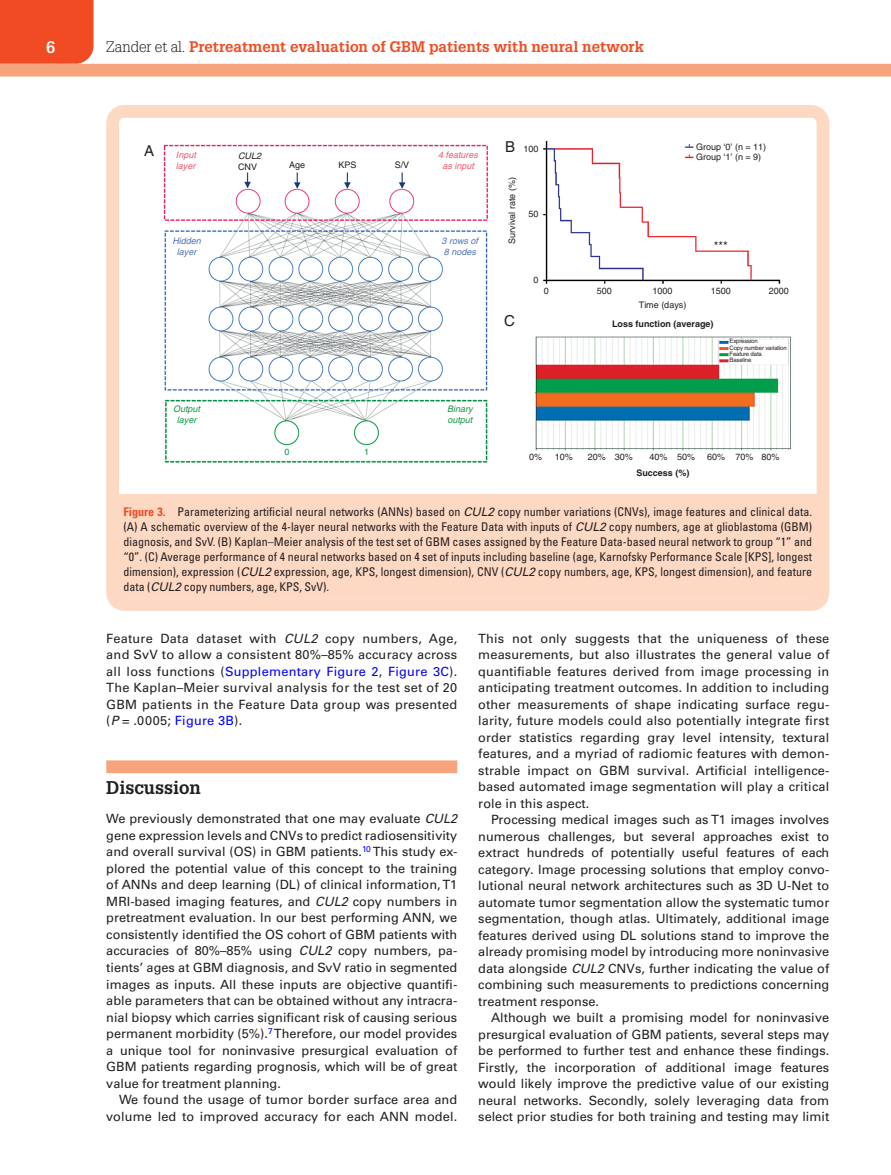
<style>
.page{position:relative;width:891px;height:1175px;background:#fff}
.page>*{position:absolute;margin:0;border:0;box-sizing:border-box;transform-origin:0 0}
.HeadA{font:700 18px "Glypha LT Std";color:#231f20}
.t1{font:700 16.5px "Glypha LT Std";color:#fff}
.t2{font:700 15px "Glypha LT Std";color:#f04b22}
.t3{font:15px "Helvetica";color:#231f20}
.TextInd{font:12.75px/16.5px "Univers LT Std";letter-spacing:.01em;color:#231f20;text-align:justify}
.Text{font:12.75px/16.5px "Univers LT Std";color:#231f20;text-align:justify}
.FigCapt{font:condensed 12px/15px "Univers LT Std";color:#231f20;text-align:justify}
.t4{font:12px "Helvetica";color:#231f20}
.t5{font:9px/10.4px "Helvetica";color:#231f20}
.t6{font:700 9px/16px "Helvetica";color:#231f20}
.t7{font:italic 9px/10.8px "Helvetica";color:#f0586f}
.t8{font:italic 9px/10.8px "Helvetica";color:#5272b8;text-align:center}
.t9{font:italic 9px/10.8px "Helvetica";color:#119847;text-align:center}
.t10{font:italic 9px/10.8px "Helvetica";color:#231f20}
.t11{font:9px "Helvetica";color:#119847}
.t12{font:6px/6.1px "Helvetica";letter-spacing:-.025em;color:#231f20}
.s1{font-weight:300;color:#231f20}
.s2{font-style:normal}
.s3{font-weight:400}
.s4{font-weight:700;color:#f04b22}
.s5{font-style:italic;font-stretch:normal}
.s6{font-style:italic}
.s7{color:#00f}
</style>
<div class="page">
<div style="left:0;top:0;width:94px;height:64px;background:#f04b22"></div>
<div style="left:0;top:64px;width:891px;height:12px;background:#f7a37d"></div>
<div style="left:106px;top:760px;width:351px;height:13px;background:#f7a37d"></div>
<div style="left:115px;top:494px;width:706px;height:104px;background:#fdd8c3"></div>
<img style="left:163px;top:141px;width:628px;height:322px">
<div style="left:106px;top:105px;width:723px;height:506px;border:13px solid #fdd8c3;border-radius:12px"></div>
<p class="t1" style="left:46px;top:37px;width:11px">6</p>
<p class="t2" style="left:106px;top:37px;width:539px"><span class="s1">Zander et al.</span> Pretreatment evaluation of GBM patients with neural network</p>
<p class="t3" style="left:144px;top:142px;width:12px">A</p>
<p class="t7" style="left:176px;top:149px;width:22px">Input layer</p>
<p class="t10" style="left:238px;top:150px;width:25px">CUL2<br><span class="s2">CNV</span></p>
<p class="t5" style="left:289px;top:160px;width:18px">Age</p>
<p class="t5" style="left:338px;top:160px;width:20px">KPS</p>
<p class="t5" style="left:395px;top:160px;width:16px">S/V</p>
<p class="t7" style="left:438px;top:149px;width:42px;text-align:center">4 features as input</p>
<p class="t8" style="left:172px;top:236px;width:30px">Hidden layer</p>
<p class="t8" style="left:442px;top:236px;width:38px;text-align:left">3 rows of<br>8 nodes</p>
<p class="t9" style="left:173px;top:403px;width:29px">Output layer</p>
<p class="t9" style="left:447px;top:403px;width:27px;text-align:left">Binary output</p>
<p class="t11" style="left:284px;top:447px;width:7px">0</p>
<p class="t11" style="left:364px;top:447px;width:7px">1</p>
<p class="t3" style="left:505px;top:138px;width:12px">B</p>
<p class="t5" style="left:524px;top:143px;width:17px">100</p>
<p class="t5" style="left:696px;top:142px;width:72px">Group ‘0’ (n = 11)<br>Group ‘1’ (n = 9)</p>
<p class="t5" style="left:507px;top:244px;width:68px;rotate:-90deg">Survival rate (%)</p>
<p class="t5" style="left:529px;top:209px;width:12px">50</p>
<p class="t3" style="left:504px;top:312px;width:12px">C</p>
<p class="t5" style="left:534px;top:274px;width:7px">0</p>
<p class="t5" style="left:544px;top:286px;width:7px">0</p>
<p class="t5" style="left:597px;top:286px;width:17px">500</p>
<p class="t5" style="left:653px;top:286px;width:22px">1000</p>
<p class="t5" style="left:639px;top:300px;width:49px">Time (days)</p>
<p class="t4" style="left:714px;top:239px;width:16px">***</p>
<p class="t5" style="left:711px;top:286px;width:22px">1500</p>
<p class="t6" style="left:612px;top:316px;width:103px">Loss function (average)</p>
<p class="t5" style="left:769px;top:286px;width:22px">2000</p>
<p class="t12" style="left:729px;top:338px;width:59px">Expression<br>Copy number variation<br>Feature data<br>Baseline</p>
<p class="t5" style="left:529px;top:451px;width:15px">0%</p>
<p class="t5" style="left:555px;top:451px;width:20px">10%</p>
<p class="t5" style="left:588px;top:451px;width:47px">20% 30%</p>
<p class="t6" style="left:636px;top:448px;width:55px;text-indent:13px"><span class="s3">40%<br></span>Success (%)</p>
<p class="t5" style="left:677px;top:451px;width:20px">50%</p>
<p class="t5" style="left:707px;top:451px;width:74px">60% 70% 80%</p>
<p class="FigCapt" style="left:124px;top:503px;width:690px"><span class="s4">Figure 3.</span> Parameterizing artificial neural networks (ANNs) based on <span class="s5">CUL2</span> copy number variations (CNVs), image features and clinical data. (A) A schematic overview of the 4-layer neural networks with the Feature Data with inputs of <span class="s5">CUL2</span> copy numbers, age at glioblastoma (GBM) diagnosis, and SvV. (B) Kaplan–Meier analysis of the test set of GBM cases assigned by the Feature Data-based neural network to group “1” and “0”. (C) Average performance of 4 neural networks based on 4 set of inputs including baseline (age, Karnofsky Performance Scale [KPS], longest dimension), expression (<span class="s5">CUL2</span> expression, age, KPS, longest dimension), CNV (<span class="s5">CUL2</span> copy numbers, age, KPS, longest dimension), and feature data (<span class="s5">CUL2</span> copy numbers, age, KPS, SvV).</p>
<p class="TextInd" style="left:106px;top:630px;width:353px">Feature Data dataset with <span class="s6">CUL2</span> copy numbers, Age, and SvV to allow a consistent 80%–85% accuracy across all loss functions (<span class="s7">Supplementary Figure 2</span>, <span class="s7">Figure 3C</span>).<br>The Kaplan–Meier survival analysis for the test set of 20<br>GBM patients in the Feature Data group was presented (<span class="s6">P</span> = .0005; <span class="s7">Figure 3B</span>).</p>
<h2 class="HeadA" style="left:106px;top:776px;width:96px">Discussion</h2>
<p class="Text" style="left:106px;top:810px;width:353px">We previously demonstrated that one may evaluate <span class="s6">CUL2 </span>gene expression levels and CNVs to predict radiosensitivity and overall survival (OS) in GBM patients.<sup>10</sup> This study ex&shy;plored the potential value of this concept to the training of ANNs and deep learning (DL) of clinical information, T1<br>MRI-based imaging features, and <span class="s6">CUL2</span> copy numbers in pretreatment evaluation. In our best performing ANN, we consistently identified the OS cohort of GBM patients with accuracies of 80%–85% using <span class="s6">CUL2</span> copy numbers, pa&shy;tients’ ages at GBM diagnosis, and SvV ratio in segmented images as inputs. All these inputs are objective quantifi&shy;able parameters that can be obtained without any intracra&shy;nial biopsy which carries significant risk of causing serious permanent morbidity (5%).<sup>7</sup> Therefore, our model provides a unique tool for noninvasive presurgical evaluation of GBM patients regarding prognosis, which will be of great value for treatment planning.</p>
<p class="TextInd" style="left:106px;top:1091px;width:353px;text-align:right">We found the usage of tumor border surface area and volume led to improved accuracy for each ANN model.</p>
<p class="TextInd" style="left:478px;top:630px;width:353px">This not only suggests that the uniqueness of these measurements, but also illustrates the general value of quantifiable features derived from image processing in anticipating treatment outcomes. In addition to including other measurements of shape indicating surface regu&shy;larity, future models could also potentially integrate first order statistics regarding gray level intensity, textural features, and a myriad of radiomic features with demon&shy;strable impact on GBM survival. Artificial intelligence&shy;based automated image segmentation will play a critical role in this aspect.</p>
<p class="TextInd" style="left:478px;top:811px;width:353px;text-indent:13px">Processing medical images such as T1 images involves numerous challenges, but several approaches exist to extract hundreds of potentially useful features of each category. Image processing solutions that employ convo&shy;lutional neural network architectures such as 3D U-Net to automate tumor segmentation allow the systematic tumor segmentation, though atlas. Ultimately, additional image features derived using DL solutions stand to improve the already promising model by introducing more noninvasive data alongside <span class="s6">CUL2</span> CNVs, further indicating the value of combining such measurements to predictions concerning treatment response.</p>
<p class="TextInd" style="left:478px;top:1009px;width:353px;text-indent:13px">Although we built a promising model for noninvasive presurgical evaluation of GBM patients, several steps may be performed to further test and enhance these findings.<br>Firstly, the incorporation of additional image features would likely improve the predictive value of our existing neural networks. Secondly, solely leveraging data from select prior studies for both training and testing may limit</p>
</div>
